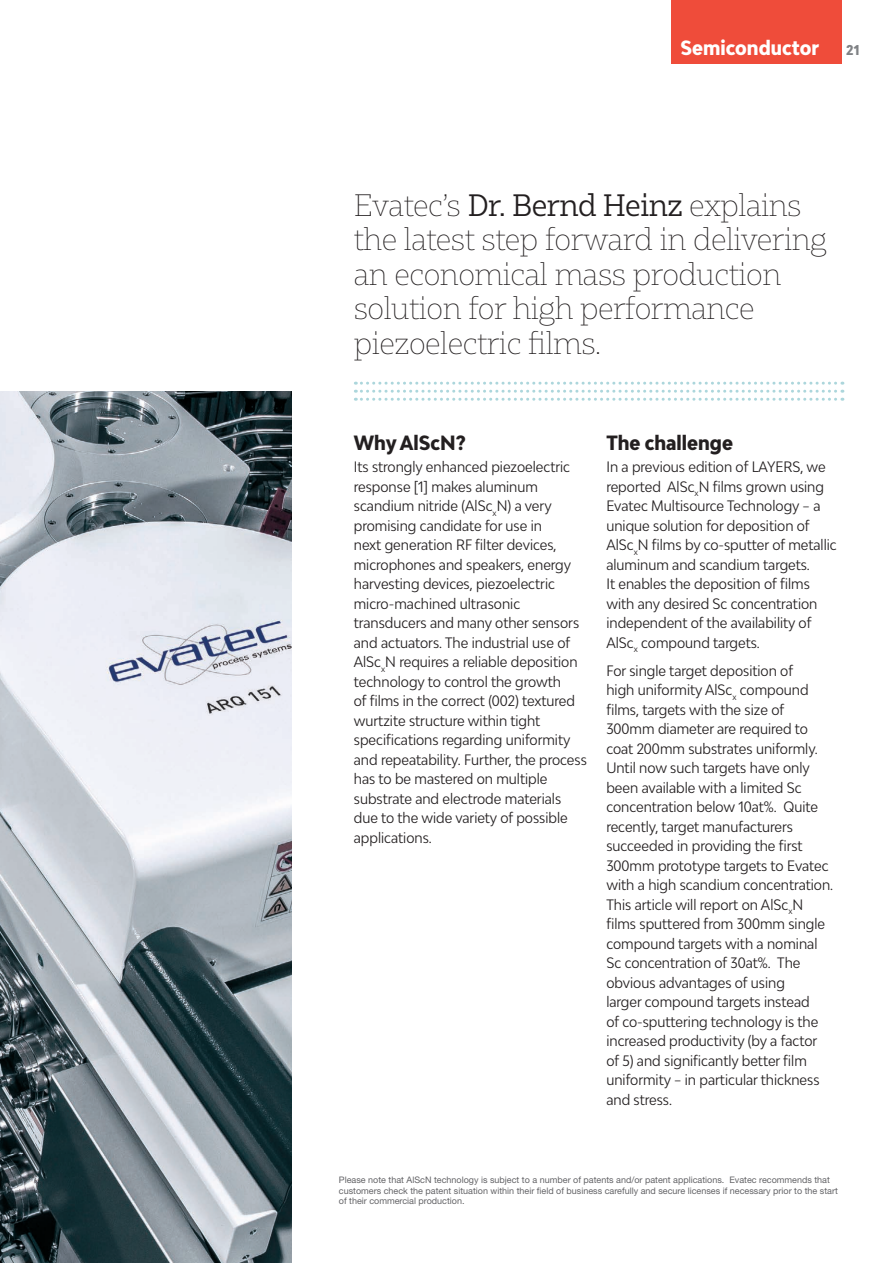
<style>
.page{position:relative;width:893px;height:1263px;background:#fff}
.page>*{position:absolute;margin:0;border:0;box-sizing:border-box;transform-origin:0 0}
.t1{font:100 29.25px/34.5px "Bw Glenn Slab";letter-spacing:-.015em;color:#231f20}
.t2{font:800 condensed 19.5px "Bw Modelica";color:#231f20}
.t3{font:800 condensed 19.5px "Bw Modelica";color:#fff}
.t4{font:condensed 14.25px/19.5px "Bw Modelica";color:#231f20}
.t5{font:800 condensed 13.5px "Bw Modelica";color:#808285}
.t6{font:9px/10.5px "Helvetica Neue LT Pro";color:#636366}
.s1{font-weight:400}
</style>
<div class="page">
<img style="left:0;top:391px;width:292px;height:872px">
<svg style="left:355px;top:382px;width:488px;height:19px"></svg>
<div style="left:672px;top:0;width:170px;height:64px;background:#ef4c3a"></div>
<h2 class="t3" style="left:680px;top:35px;width:140px">Semiconductor</h2>
<p class="t5" style="left:846px;top:42px;width:15px">21</p>
<h1 class="t1" style="left:354px;top:186px;width:474px">Evatec’s <span class="s1">Dr. Bernd Heinz</span> explains the latest step forward in delivering an economical mass production solution for high performance piezoelectric films.</h1>
<h2 class="t2" style="left:354px;top:430px;width:114px">Why AlScN?</h2>
<p class="t4" style="left:354px;top:457px;width:235px">Its strongly enhanced piezoelectric response [1] makes aluminum scandium nitride (AlSc<sub>x</sub>N) a very promising candidate for use in<br>next generation RF filter devices, microphones and speakers, energy harvesting devices, piezoelectric micro-machined ultrasonic transducers and many other sensors and actuators. The industrial use of AlSc<sub>x</sub>N requires a reliable deposition technology to control the growth<br>of films in the correct (002) textured wurtzite structure within tight specifications regarding uniformity and repeatability. Further, the process has to be mastered on multiple substrate and electrode materials due to the wide variety of possible applications.</p>
<h2 class="t2" style="left:606px;top:430px;width:128px">The challenge</h2>
<p class="t4" style="left:606px;top:457px;width:232px">In a previous edition of LAYERS, we reported AlSc<sub>x</sub>N films grown using Evatec Multisource Technology – a unique solution for deposition of AlSc<sub>x</sub>N films by co-sputter of metallic aluminum and scandium targets.<br>It enables the deposition of films with any desired Sc concentration independent of the availability of AlSc<sub>x</sub> compound targets.</p>
<p class="t4" style="left:606px;top:660px;width:228px">For single target deposition of<br>high uniformity AlSc<sub>x</sub> compound films, targets with the size of<br>300mm diameter are required to coat 200mm substrates uniformly.<br>Until now such targets have only been available with a limited Sc concentration below 10at%. Quite recently, target manufacturers succeeded in providing the first<br>300mm prototype targets to Evatec with a high scandium concentration.<br>This article will report on AlSc<sub>x</sub>N films sputtered from 300mm single compound targets with a nominal<br>Sc concentration of 30at%. The obvious advantages of using<br>larger compound targets instead<br>of co-sputtering technology is the increased productivity (by a factor of 5) and significantly better film uniformity – in particular thickness and stress.</p>
<p class="t6" style="left:339px;top:1174px;width:500px">Please note that AlScN technology is subject to a number of patents and/or patent applications. Evatec recommends that customers check the patent situation within their field of business carefully and secure licenses if necessary prior to the start of their commercial production.</p>
</div>
